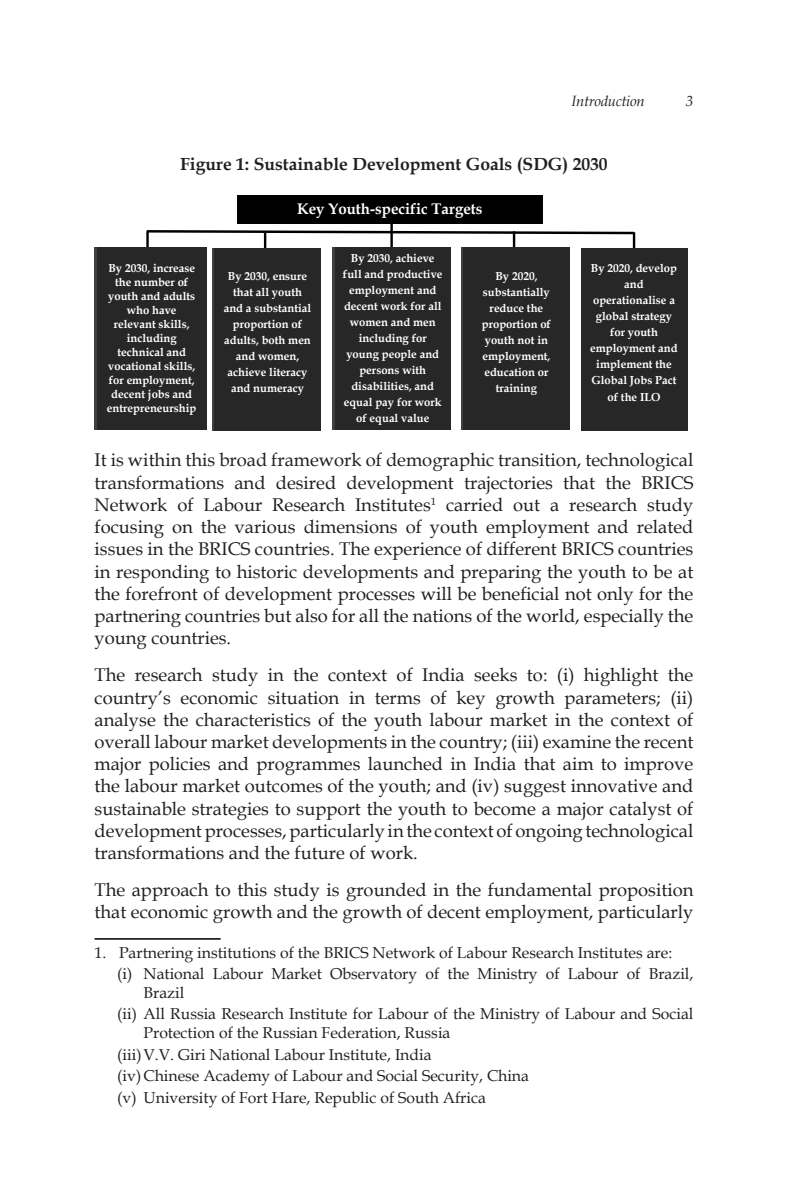
<style>
.page{position:relative;width:788px;height:1197px;background:#fff}
.page>*{position:absolute;margin:0;border:0;box-sizing:border-box;transform-origin:0 0}
.BODY_TEXT{font:18.38px/22.2px "Book Antiqua";color:#231f20;text-align:justify}
.Tablehed{font:700 17.5px "Book Antiqua";color:#231f20}
.Footnote{font:15.75px/18.9px "Book Antiqua";color:#231f20}
.t1{font:700 15.4px "Book Antiqua";color:#fff}
.t2{font:italic 14.88px "Book Antiqua";letter-spacing:-.02em;color:#231f20}
.t3{font:700 11.55px/15.9px "Book Antiqua";color:#fff;text-align:center}
</style>
<div class="page">
<hr style="left:94px;top:938px;width:126px;height:2px;background:#231f20">
<div style="left:237px;top:195px;width:305px;height:29px;background:#000"></div>
<hr style="left:390px;top:216px;width:3px;height:16px;background:#000">
<svg style="left:146px;top:229px;width:490px;height:19px"></svg>
<div style="left:581px;top:248px;width:106px;height:182px;background:#272727"></div>
<hr style="left:632px;top:232px;width:3px;height:16px;background:#000">
<div style="left:97px;top:247px;width:109px;height:182px;background:#272727"></div>
<div style="left:214px;top:248px;width:107px;height:182px;background:#272727"></div>
<div style="left:335px;top:247px;width:115px;height:182px;background:#272727"></div>
<div style="left:463px;top:247px;width:106px;height:182px;background:#272727"></div>
<p class="t2" style="left:571px;top:91px;width:75px">Introduction</p>
<p class="t2" style="left:686px;top:91px;width:9px">3</p>
<p class="Tablehed" style="left:180px;top:152px;width:429px">Figure 1: Sustainable Development Goals (SDG) 2030</p>
<p class="t1" style="left:297px;top:198px;width:187px">Key Youth-specific Targets</p>
<p class="t3" style="left:104px;top:261px;width:91px;line-height:14px">By 2030, increase the number of youth and adults who have relevant skil s, including technical and vocational skil s, for employment, decent jobs and entrepreneurship</p>
<p class="t3" style="left:221px;top:268px;width:89px">By 2030, ensure that al youth and a substantial proportion of adults, both men and women, achieve literacy and numeracy</p>
<p class="t3" style="left:107px;top:261px;width:91px;line-height:14px">By 2030, increase the number of youth and adults who have relevant skills, including technical and vocational skills, for employment, decent jobs and entrepreneurship</p>
<p class="t3" style="left:224px;top:268px;width:89px">By 2030, ensure that all youth and a substantial proportion of adults, both men and women, achieve literacy and numeracy</p>
<p class="t3" style="left:340px;top:250px;width:101px">By 2030, achieve ful and productive employment and decent work for al women and men including for young people and persons with disabilities, and equal pay for work of equal value</p>
<p class="t3" style="left:343px;top:250px;width:101px">By 2030, achieve full and productive employment and decent work for all women and men including for young people and persons with disabilities, and equal pay for work of equal value</p>
<p class="t3" style="left:479px;top:268px;width:71px">By 2020, substantial y reduce the proportion of youth not in employment, education or training</p>
<p class="t3" style="left:590px;top:261px;width:89px">By 2020, develop and operationalise a global strategy for youth employment and implement the<br>Global Jobs Pact of the ILO</p>
<p class="t3" style="left:482px;top:268px;width:71px">By 2020, substantially reduce the proportion of youth not in employment, education or training</p>
<p class="BODY_TEXT" style="left:94px;top:449px;width:600px">It is within this broad framework of demographic transition, technological transformations and desired development trajectories that the BRICS Network of Labour Research Institutes<sup>1</sup> carried out a research study focusing on the various dimensions of youth employment and related issues in the BRICS countries. The experience of different BRICS countries in responding to historic developments and preparing the youth to be at the forefront of development processes will be beneficial not only for the partnering countries but also for all the nations of the world, especially the young countries.</p>
<p class="BODY_TEXT" style="left:94px;top:664px;width:600px">The research study in the context of India seeks to: (i) highlight the country’s economic situation in terms of key growth parameters; (ii) analyse the characteristics of the youth labour market in the context of overall labour market developments in the country; (iii) examine the recent major policies and programmes launched in India that aim to improve the labour market outcomes of the youth; and (iv) suggest innovative and sustainable strategies to support the youth to become a major catalyst of development processes, particularly in the context of ongoing technological transformations and the future of work.</p>
<p class="BODY_TEXT" style="left:94px;top:878px;width:600px">The approach to this study is grounded in the fundamental proposition that economic growth and the growth of decent employment, particularly</p>
<p class="Footnote" style="left:94px;top:943px;width:579px">1. Partnering institutions of the BRICS Network of Labour Research Institutes are:</p>
<p class="Footnote" style="left:144px;top:964px;width:551px;text-indent:-26px">(i) National Labour Market Observatory of the Ministry of Labour of Brazil,<br>Brazil</p>
<p class="Footnote" style="left:144px;top:1004px;width:551px;text-indent:-26px">(ii) All Russia Research Institute for Labour of the Ministry of Labour and Social<br>Protection of the Russian Federation, Russia</p>
<p class="Footnote" style="left:117px;top:1045px;width:316px">(iii)V.V. Giri National Labour Institute, India</p>
<p class="Footnote" style="left:117px;top:1066px;width:413px">(iv) Chinese Academy of Labour and Social Security, China</p>
<p class="Footnote" style="left:117px;top:1087px;width:370px">(v) University of Fort Hare, Republic of South Africa</p>
</div>
